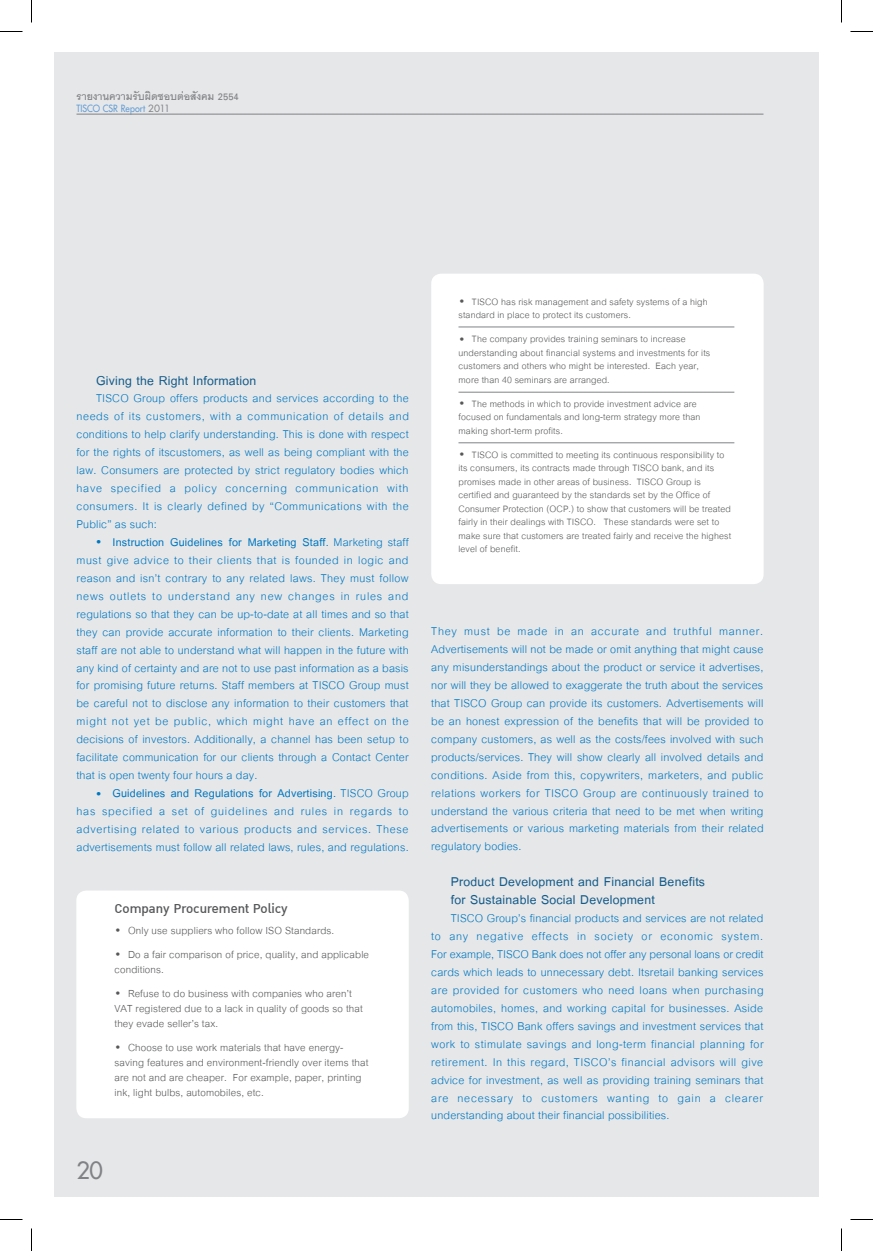
<style>
.page{position:relative;width:873px;height:1251px;background:#fff}
.page>*{position:absolute;margin:0;border:0;box-sizing:border-box;transform-origin:0 0}
.t1{font:23.25px "Futura";color:#808285}
.text{font:18.75px/18px "UPC Cordia Bold";letter-spacing:.01em;color:#145b89}
.t2{font:500 18px "DB Ozone X";color:#57585a}
.text-2{font:16.5px/18px "UPC Cordia";letter-spacing:.01em;color:#0077c0;text-align:justify}
.text-3{font:15px/15px "UPC Cordia";letter-spacing:.01em;color:#57585a}
.t3{font:700 14.25px "UPCC";color:#808285}
.text-4{font:13.5px/13.5px "UPC Cordia";letter-spacing:.01em;color:#57585a}
.t4{font:9.75px "Futura";color:#639dd4;scale:.9 1}
.s1{color:#808285}
.s2{font-family:"UPC Cordia Bold";font-size:22.5px}
.s3{font-family:"UPC Cordia Bold"}
.s4{font-size:21px}
</style>
<div class="page">
<div style="left:54px;top:52px;width:765px;height:1145px;background:#e6e7e9"></div>
<div style="left:76px;top:891px;width:333px;height:227px;background:#fff;border-radius:10px"></div>
<div style="left:431px;top:274px;width:333px;height:310px;background:#fff;border-radius:10px"></div>
<hr style="left:458px;top:327px;width:276px;height:1px;background:#808285">
<hr style="left:458px;top:392px;width:276px;height:1px;background:#808285">
<hr style="left:458px;top:443px;width:276px;height:1px;background:#808285">
<hr style="left:76px;top:114px;width:688px;height:1px;background:#808285">
<svg style="left:0;top:31px;width:22px;height:1px"></svg>
<svg style="left:850px;top:31px;width:23px;height:1px"></svg>
<svg style="left:0;top:1219px;width:22px;height:1px"></svg>
<svg style="left:850px;top:1219px;width:23px;height:1px"></svg>
<svg style="left:31px;top:0;width:1px;height:22px"></svg>
<svg style="left:31px;top:1228px;width:1px;height:23px"></svg>
<svg style="left:841px;top:0;width:1px;height:22px"></svg>
<svg style="left:841px;top:1228px;width:1px;height:23px"></svg>
<p class="t3" style="left:76px;top:88px;width:164px">รายงานความรับผิดชอบต่อสังคม 2554</p>
<p class="t4" style="left:76px;top:102px;width:106px">TISCO CSR Report <span class="s1">2011</span></p>
<p class="text" style="left:96px;top:371px;width:162px">Giving the Right Information</p>
<p class="text-2" style="left:76px;top:389px;width:334px;text-indent:20px">TISCO Group offers products and services according to the needs of its customers, with a communication of details and conditions to help clarify understanding. This is done with respect for the rights of itscustomers, as well as being compliant with the law. Consumers are protected by strict regulatory bodies which have specified a policy concerning communication with consumers. It is clearly defined by “Communications with the Public” as such:</p>
<p class="text-2" style="left:76px;top:533px;width:334px;text-indent:20px"><span class="s2">•</span> <span class="s3">Instruction Guidelines for Marketing Staff.</span> Marketing staff must give advice to their clients that is founded in logic and reason and isn’t contrary to any related laws. They must follow news outlets to understand any new changes in rules and regulations so that they can be up-to-date at all times and so that they can provide accurate information to their clients. Marketing staff are not able to understand what will happen in the future with any kind of certainty and are not to use past information as a basis for promising future returns. Staff members at TISCO Group must be careful not to disclose any information to their customers that might not yet be public, which might have an effect on the decisions of investors. Additionally, a channel has been setup to facilitate communication for our clients through a Contact Center that is open twenty four hours a day.</p>
<p class="text-2" style="left:76px;top:784px;width:334px;text-indent:20px"><span class="s2">•</span> <span class="s3">Guidelines and Regulations for Advertising.</span> TISCO Group has specified a set of guidelines and rules in regards to advertising related to various products and services. These advertisements must follow all related laws, rules, and regulations.</p>
<p class="t2" style="left:115px;top:898px;width:175px">Company Procurement Policy</p>
<p class="text-3" style="left:115px;top:922px;width:221px"><span class="s4">•</span> Only use suppliers who follow ISO Standards.</p>
<p class="text-3" style="left:115px;top:946px;width:256px"><span class="s4">•</span> Do a fair comparison of price, quality, and applicable conditions.</p>
<p class="text-3" style="left:115px;top:985px;width:250px"><span class="s4">•</span> Refuse to do business with companies who aren’t<br>VAT registered due to a lack in quality of goods so that they evade seller’s tax.</p>
<p class="text-3" style="left:115px;top:1039px;width:256px"><span class="s4">•</span> Choose to use work materials that have energy&shy;saving features and environment-friendly over items that are not and are cheaper. For example, paper, printing ink, light bulbs, automobiles, etc.</p>
<h1 class="t1" style="left:76px;top:1155px;width:28px">20</h1>
<p class="text-4" style="left:458px;top:294px;width:251px"><span class="s4">•</span> TISCO has risk management and safety systems of a high standard in place to protect its customers.</p>
<p class="text-4" style="left:458px;top:332px;width:253px"><span class="s4">•</span> The company provides training seminars to increase understanding about financial systems and investments for its customers and others who might be interested. Each year, more than 40 seminars are arranged.</p>
<p class="text-4" style="left:458px;top:396px;width:243px"><span class="s4">•</span> The methods in which to provide investment advice are focused on fundamentals and long-term strategy more than making short-term profits.</p>
<p class="text-4" style="left:458px;top:447px;width:274px"><span class="s4">•</span> TISCO is committed to meeting its continuous responsibility to its consumers, its contracts made through TISCO bank, and its promises made in other areas of business. TISCO Group is certified and guaranteed by the standards set by the Office of Consumer Protection (OCP.) to show that customers will be treated fairly in their dealings with TISCO. These standards were set to make sure that customers are treated fairly and receive the highest level of benefit.</p>
<p class="text-2" style="left:431px;top:622px;width:334px">They must be made in an accurate and truthful manner.<br>Advertisements will not be made or omit anything that might cause any misunderstandings about the product or service it advertises, nor will they be allowed to exaggerate the truth about the services that TISCO Group can provide its customers. Advertisements will be an honest expression of the benefits that will be provided to company customers, as well as the costs/fees involved with such products/services. They will show clearly all involved details and conditions. Aside from this, copywriters, marketers, and public relations workers for TISCO Group are continuously trained to understand the various criteria that need to be met when writing advertisements or various marketing materials from their related regulatory bodies.</p>
<p class="text" style="left:451px;top:873px;width:256px">Product Development and Financial Benefits for Sustainable Social Development</p>
<p class="text-2" style="left:431px;top:909px;width:334px;text-indent:20px">TISCO Group’s financial products and services are not related to any negative effects in society or economic system.<br>For example, TISCO Bank does not offer any personal loans or credit cards which leads to unnecessary debt. Itsretail banking services are provided for customers who need loans when purchasing automobiles, homes, and working capital for businesses. Aside from this, TISCO Bank offers savings and investment services that work to stimulate savings and long-term financial planning for retirement. In this regard, TISCO’s financial advisors will give advice for investment, as well as providing training seminars that are necessary to customers wanting to gain a clearer understanding about their financial possibilities.</p>
</div>
